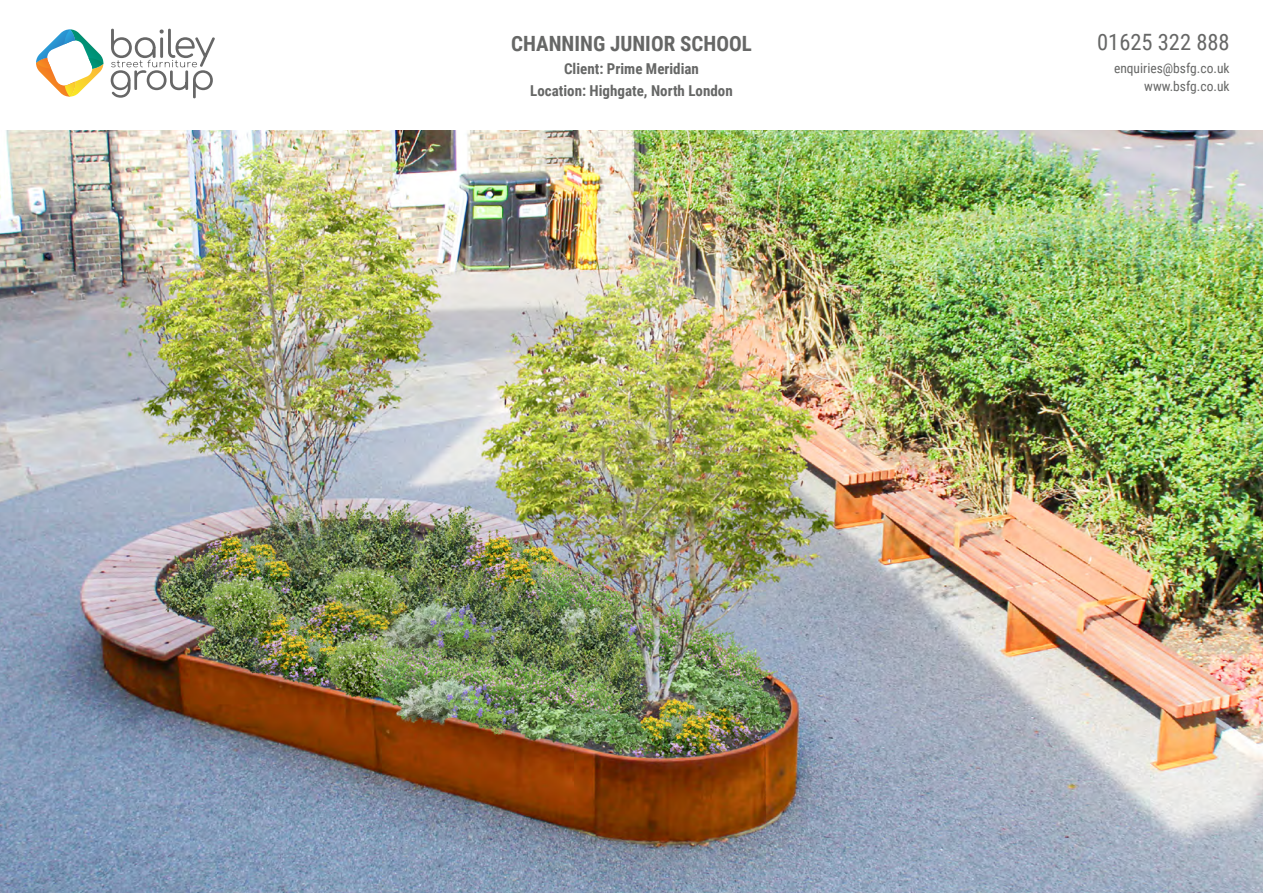
<style>
.page{position:relative;width:1263px;height:893px;background:#fff}
.page>*{position:absolute;margin:0;border:0;box-sizing:border-box;transform-origin:0 0}
.t1{font:22.5px "Roboto Condensed";color:#666766}
.t2{font:700 21px "Roboto Condensed";color:#666766}
.t3{font:700 15px/22.5px "Roboto Condensed";color:#666766;text-align:center}
.t4{font:13.5px/18px "Roboto Condensed";color:#666766;text-align:right}
</style>
<div class="page">
<img style="left:0;top:130px;width:1263px;height:763px">
<svg style="left:36px;top:29px;width:68px;height:68px"></svg>
<svg style="left:111px;top:29px;width:104px;height:69px"></svg>
<h2 class="t2" style="left:511px;top:29px;width:242px">CHANNING JUNIOR SCHOOL</h2>
<p class="t3" style="left:530px;top:56px;width:204px">Client: Prime Meridian<br>Location: Highgate, North London</p>
<h1 class="t1" style="left:1097px;top:26px;width:134px">01625 322 888</h1>
<p class="t4" style="left:1114px;top:58px;width:117px">enquiries@bsfg.co.uk www.bsfg.co.uk</p>
</div>
